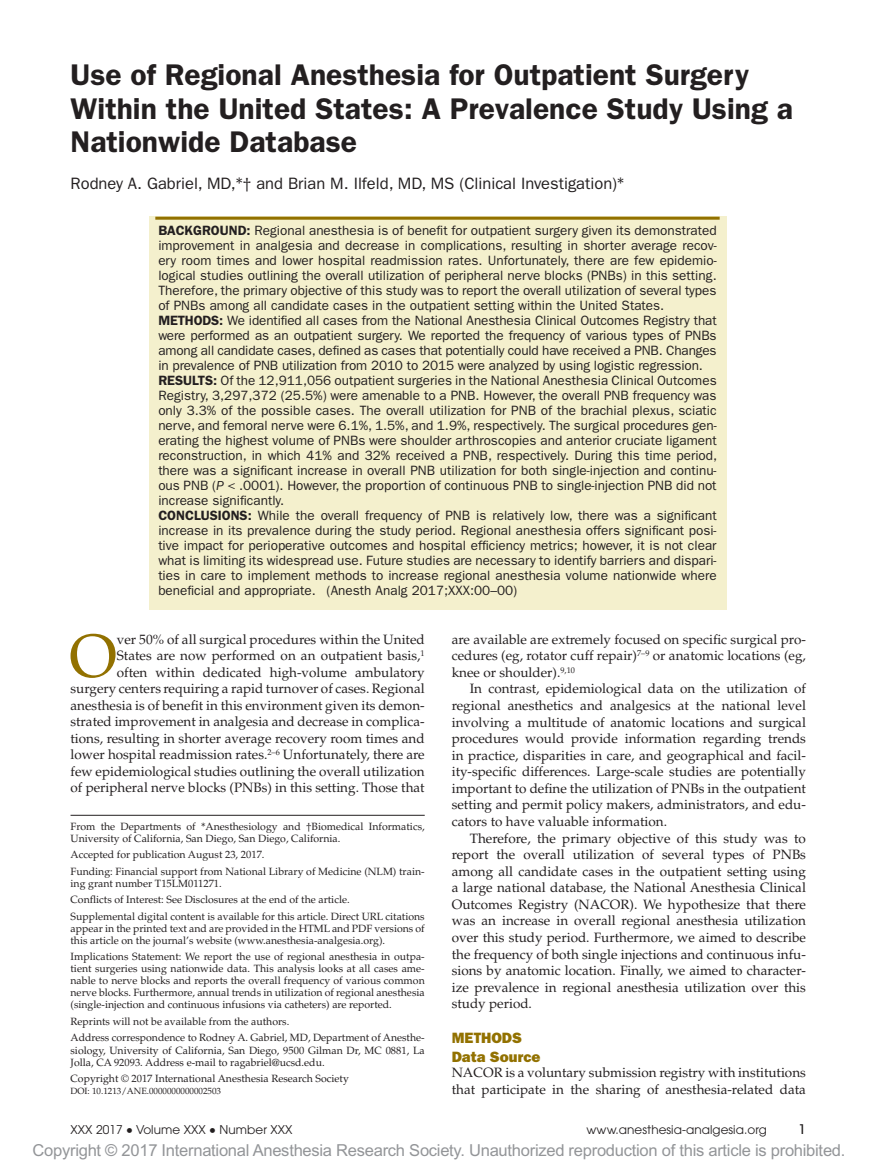
<style>
.page{position:relative;width:878px;height:1175px;background:#fff}
.page>*{position:absolute;margin:0;border:0;box-sizing:border-box;transform-origin:0 0}
.t1{font:60.6px "Palatino LT Std";color:#927100}
.t2{font:600 30px/33px "ITC Franklin Gothic Std";color:#231f20}
.t3{font:16.5px "Arial MT Std";letter-spacing:-.015em;color:#939598}
.t4{font:16.5px "ITC Franklin Gothic Std";color:#231f20}
.t5{font:15px/19.5px "ITC Franklin Gothic Std Hvy";color:#927100}
.t6{font:13.5px/15px "ITC Franklin Gothic Std";color:#231f20}
.t7{font:13.5px/16.5px "Palatino LT Std";color:#231f20;text-align:justify}
.t8{font:500 condensed 13.5px "Avant Garde";color:#231f20}
.t9{font:12px "Avant Garde";letter-spacing:.005em;color:#231f20}
.t10{font:10.5px/12px "Palatino LT Std";color:#231f20}
.t11{font:9px "Palatino LT Std";color:#231f20}
.s1{font-family:"Cambria Math"}
.s2{font-weight:600}
.s3{font-family:"Franklin Gothic";font-style:italic}
.s4{font-family:"Gandhari Unicode";font-size:18.75px}
</style>
<div class="page">
<div style="left:148px;top:217px;width:578px;height:393px;background:#f4f0cd"></div>
<hr style="left:155px;top:217px;width:564px;height:3px;background:#927100">
<hr style="left:70px;top:815px;width:354px;height:1px;background:#231f20">
<h2 class="t2" style="left:70px;top:59px;width:724px">Use of Regional Anesthesia for Outpatient Surgery<br>Within the United States: A Prevalence Study Using a<br>Nationwide Database</h2>
<p class="t4" style="left:70px;top:174px;width:555px">Rodney A. Gabriel, MD,<span class="s1">*†</span> and Brian M. Ilfeld, MD, MS (Clinical Investigation)<span class="s1">*</span></p>
<p class="t6" style="left:158px;top:223px;width:560px"><span class="s2">BACKGROUND:</span> Regional anesthesia is of benefit for outpatient surgery given its demonstrated improvement in analgesia and decrease in complications, resulting in shorter average recov&shy;ery room times and lower hospital readmission rates. Unfortunately, there are few epidemio&shy;logical studies outlining the overall utilization of peripheral nerve blocks (PNBs) in this setting.<br>Therefore, the primary objective of this study was to report the overall utilization of several types of PNBs among all candidate cases in the outpatient setting within the United States.<br><span class="s2">METHODS:</span> We identified all cases from the National Anesthesia Clinical Outcomes Registry that were performed as an outpatient surgery. We reported the frequency of various types of PNBs among all candidate cases, defined as cases that potentially could have received a PNB. Changes in prevalence of PNB utilization from 2010 to 2015 were analyzed by using logistic regression.<br><span class="s2">RESULTS:</span> Of the 12,911,056 outpatient surgeries in the National Anesthesia Clinical Outcomes Registry, 3,297,372 (25.5%) were amenable to a PNB. However, the overall PNB frequency was only 3.3% of the possible cases. The overall utilization for PNB of the brachial plexus, sciatic nerve, and femoral nerve were 6.1%, 1.5%, and 1.9%, respectively. The surgical procedures gen&shy;erating the highest volume of PNBs were shoulder arthroscopies and anterior cruciate ligament reconstruction, in which 41% and 32% received a PNB, respectively. During this time period, there was a significant increase in overall PNB utilization for both single-injection and continu&shy;ous PNB (<span class="s3">P</span> &lt; .0001). However, the proportion of continuous PNB to single-injection PNB did not increase significantly.<br><span class="s2">CONCLUSIONS:</span> While the overall frequency of PNB is relatively low, there was a significant increase in its prevalence during the study period. Regional anesthesia offers significant posi&shy;tive impact for perioperative outcomes and hospital efficiency metrics; however, it is not clear what is limiting its widespread use. Future studies are necessary to identify barriers and dispari&shy;ties in care to implement methods to increase regional anesthesia volume nationwide where beneficial and appropriate. (Anesth Analg 2017;XXX:00–00)</p>
<h1 class="t1" style="left:69px;top:620px;width:49px">O</h1>
<p class="t7" style="left:70px;top:631px;width:356px;text-align:right">ver 50% of all surgical procedures within the United<br>States are now performed on an outpatient basis,<sup>1<br></sup>often within dedicated high-volume ambulatory surgery centers requiring a rapid turnover of cases. Regional anesthesia is of benefit in this environment given its demon&shy;strated improvement in analgesia and decrease in complica&shy;tions, resulting in shorter average recovery room times and lower hospital readmission rates.<sup>2–6</sup> Unfortunately, there are few epidemiological studies outlining the overall utilization of peripheral nerve blocks (PNBs) in this setting. Those that</p>
<p class="t7" style="left:451px;top:631px;width:356px">are available are extremely focused on specific surgical pro&shy;cedures (eg, rotator cuff repair)<sup>7–9</sup> or anatomic locations (eg, knee or shoulder).<sup>9,10</sup></p>
<p class="t7" style="left:452px;top:681px;width:356px;text-indent:18px">In contrast, epidemiological data on the utilization of regional anesthetics and analgesics at the national level involving a multitude of anatomic locations and surgical procedures would provide information regarding trends in practice, disparities in care, and geographical and facil&shy;ity-specific differences. Large-scale studies are potentially important to define the utilization of PNBs in the outpatient setting and permit policy makers, administrators, and edu&shy;cators to have valuable information.</p>
<p class="t7" style="left:452px;top:830px;width:356px;text-indent:18px">Therefore, the primary objective of this study was to report the overall utilization of several types of PNBs among all candidate cases in the outpatient setting using a large national database, the National Anesthesia Clinical Outcomes Registry (NACOR). We hypothesize that there was an increase in overall regional anesthesia utilization over this study period. Furthermore, we aimed to describe the frequency of both single injections and continuous infu&shy;sions by anatomic location. Finally, we aimed to character&shy;ize prevalence in regional anesthesia utilization over this study period.</p>
<p class="t5" style="left:452px;top:1027px;width:90px">METHODS<br>Data Source</p>
<p class="t7" style="left:452px;top:1064px;width:356px">NACOR is a voluntary submission registry with institutions that participate in the sharing of anesthesia-related data</p>
<p class="t10" style="left:70px;top:820px;width:356px">From the Departments of <span class="s1">*</span>Anesthesiology and <span class="s1">†</span>Biomedical Informatics,<br>University of California, San Diego, San Diego, California.</p>
<p class="t10" style="left:70px;top:846px;width:355px;line-height:16.5px">Accepted for publication August 23, 2017.<br>Funding: Financial support from National Library of Medicine (NLM) train-</p>
<p class="t10" style="left:70px;top:875px;width:355px;line-height:16.5px">ing grant number T15LM011271.<br>Conflicts of Interest: See Disclosures at the end of the article.<br>Supplemental digital content is available for this article. Direct URL citations</p>
<p class="t10" style="left:70px;top:922px;width:356px">appear in the printed text and are provided in the HTML and PDF versions of this article on the journal’s website (www.anesthesia-analgesia.org).</p>
<p class="t10" style="left:70px;top:951px;width:356px;text-align:justify">Implications Statement: We report the use of regional anesthesia in outpa&shy;tient surgeries using nationwide data. This analysis looks at all cases ame&shy;nable to nerve blocks and reports the overall frequency of various common nerve blocks. Furthermore, annual trends in utilization of regional anesthesia (single-injection and continuous infusions via catheters) are reported.</p>
<p class="t10" style="left:70px;top:1013px;width:355px;line-height:16.5px">Reprints will not be available from the authors.<br>Address correspondence to Rodney A. Gabriel, MD, Department of Anesthe-</p>
<p class="t10" style="left:70px;top:1044px;width:356px">siology, University of California, San Diego, 9500 Gilman Dr, MC 0881, La<br>Jolla, CA 92093. Address e-mail to ragabriel@ucsd.edu.</p>
<p class="t10" style="left:70px;top:1072px;width:280px">Copyright © 2017 International Anesthesia Research Society</p>
<p class="t11" style="left:70px;top:1085px;width:152px">DOI: 10.1213/ANE.0000000000002503</p>
<p class="t9" style="left:70px;top:1123px;width:223px">XXX 2017 <span class="s4">•</span> Volume XXX <span class="s4">•</span> Number XXX</p>
<p class="t9" style="left:586px;top:1123px;width:182px">www.anesthesia-analgesia.org</p>
<p class="t8" style="left:798px;top:1121px;width:9px">1</p>
<p class="t3" style="left:33px;top:1141px;width:814px">Copyright © 2017 International Anesthesia Research Society. Unauthorized reproduction of this article is prohibited.</p>
</div>
